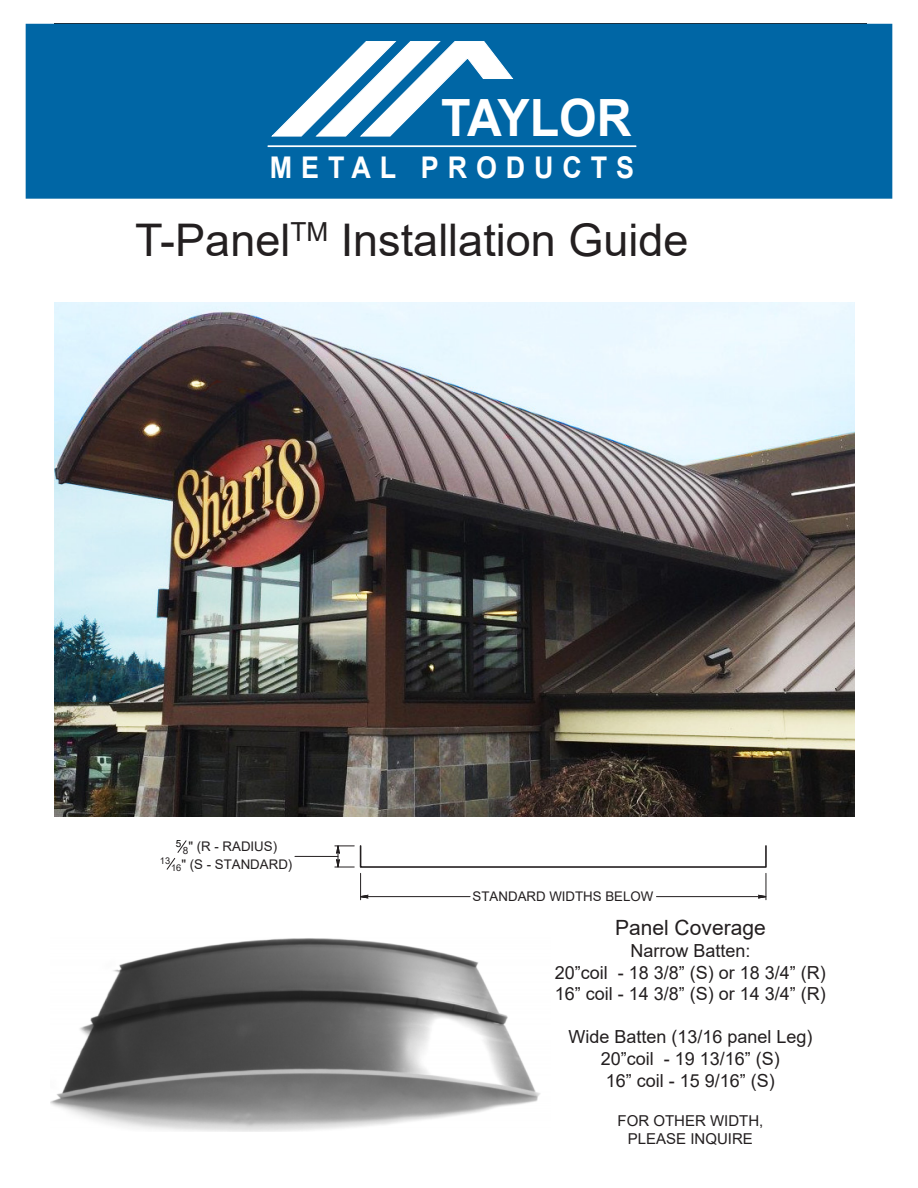
<style>
.page{position:relative;width:918px;height:1188px;background:#fff}
.page>*{position:absolute;margin:0;border:0;box-sizing:border-box;transform-origin:0 0}
.t1{font:700 51.45px "Arial";color:#fff;scale:.94 1}
.t2{font:45px "Arial";color:#231f20}
.t3{font:700 29.85px "Arial";letter-spacing:.33em;color:#fff;scale:.9 1}
.t4{font:21px "Arial";color:#231f20}
.t5{font:18px "Arial";color:#231f20}
.t6{font:15px "Arial";color:#231f20}
.t7{font:13.35px "Arial";color:#231f20}
.t8{font:9.9px "Arial";color:#000}
.t9{font:9.3px "Arial";color:#231f20}
</style>
<div class="page">
<div style="left:54px;top:23px;width:812px;height:9px;background:#1a3040"></div>
<div style="left:26px;top:24px;width:866px;height:175px;background:#0066a5;border:2px solid #0066a5"></div>
<img style="left:54px;top:302px;width:800px;height:514px">
<img style="left:50px;top:938px;width:490px;height:193px">
<div style="left:360px;top:845px;width:407px;height:23px;border:2px solid #231f20"></div>
<hr style="left:295px;top:856px;width:43px;height:1px;background:#231f20">
<svg style="left:166px;top:840px;width:21px;height:30px"></svg>
<hr style="left:367px;top:896px;width:103px;height:1px;background:#231f20">
<hr style="left:656px;top:896px;width:104px;height:1px;background:#231f20">
<svg style="left:335px;top:845px;width:34px;height:55px"></svg>
<svg style="left:758px;top:873px;width:9px;height:27px"></svg>
<svg style="left:271px;top:41px;width:242px;height:95px"></svg>
<hr style="left:268px;top:145px;width:368px;height:2px;background:#fff">
<p class="t1" style="left:441px;top:84px;width:204px">TAYLOR</p>
<p class="t3" style="left:270px;top:148px;width:406px">METAL PRODUCTS</p>
<p class="t2" style="left:135px;top:210px;width:555px">T-Panel<sup>TM</sup> Installation Guide</p>
<p class="t8" style="left:176px;top:836px;width:7px">5</p>
<p class="t7" style="left:183px;top:838px;width:96px"><sub>8</sub>" (R - RADIUS)</p>
<p class="t9" style="left:160px;top:854px;width:12px">13</p>
<p class="t7" style="left:171px;top:855px;width:123px"><sub>16</sub>" (S - STANDARD)</p>
<p class="t7" style="left:473px;top:887px;width:182px">STANDARD WIDTHS BELOW</p>
<p class="t4" style="left:615px;top:914px;width:152px">Panel Coverage</p>
<p class="t5" style="left:630px;top:938px;width:122px">Narrow Batten:</p>
<p class="t5" style="left:555px;top:960px;width:273px">20”coil - 18 3/8” (S) or 18 3/4” (R)</p>
<p class="t5" style="left:555px;top:982px;width:273px">16” coil - 14 3/8” (S) or 14 3/4” (R)</p>
<p class="t5" style="left:568px;top:1025px;width:246px">Wide Batten (13/16 panel Leg)</p>
<p class="t5" style="left:601px;top:1046px;width:181px">20”coil - 19 13/16” (S)</p>
<p class="t5" style="left:606px;top:1068px;width:171px">16” coil - 15 9/16” (S)</p>
<p class="t6" style="left:618px;top:1111px;width:147px">FOR OTHER WIDTH,</p>
<p class="t6" style="left:628px;top:1129px;width:127px">PLEASE INQUIRE</p>
</div>
